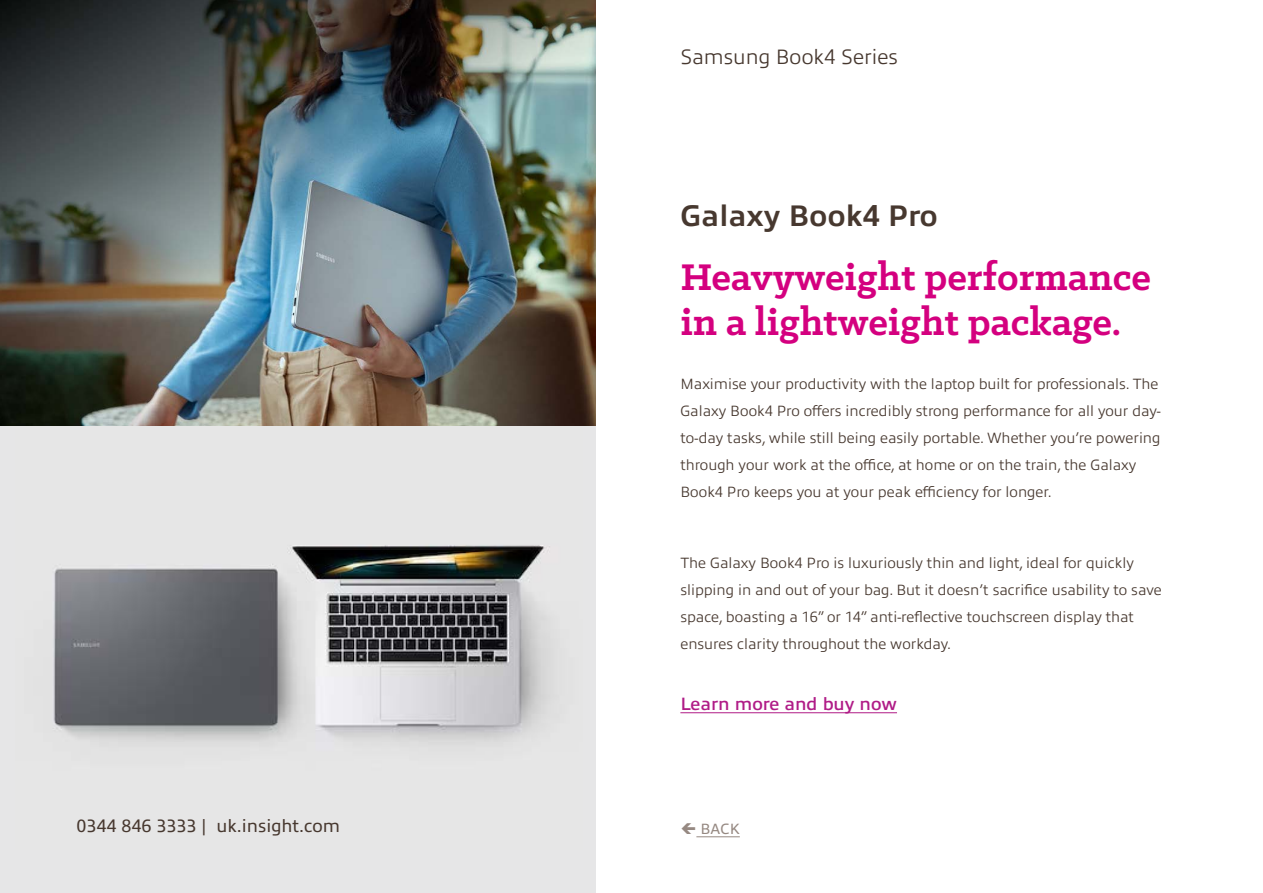
<style>
.page{position:relative;width:1263px;height:893px;background:#fff}
.page>*{position:absolute;margin:0;border:0;box-sizing:border-box;transform-origin:0 0}
.t1{font:700 42px/45px "Klinic Slab";color:#d4007f}
.t2{font:700 30px "Allumi Pro";color:#47382f}
.t3{font:300 21px "Allumi Pro";color:#47382f}
.t4{font:18px "Allumi Pro";color:#47382f}
.t5{font:600 18px "Allumi Pro";color:#b01c87}
.t6{font:300 15px/27px "Allumi Pro";color:#47382f}
.t7{font:15px "Allumi Pro";color:#968982}
</style>
<div class="page">
<hr style="left:696px;top:836px;width:44px;height:1px;background:#968982">
<div style="left:0;top:0;width:595px;height:893px;background:#e6e6e7"></div>
<img style="left:16px;top:425px;width:566px;height:320px">
<img style="left:0;top:0;width:595px;height:425px">
<hr style="left:680px;top:712px;width:217px;height:1px;background:#b01c87">
<p class="t4" style="left:77px;top:812px;width:265px">0344 846 3333 | uk.insight.com</p>
<h3 class="t3" style="left:680px;top:42px;width:219px">Samsung Book4 Series</h3>
<h2 class="t2" style="left:680px;top:193px;width:259px">Galaxy Book4 Pro</h2>
<h1 class="t1" style="left:680px;top:254px;width:472px">Heavyweight performance in a lightweight package.</h1>
<p class="t6" style="left:680px;top:369px;width:482px">Maximise your productivity with the laptop built for professionals. The Galaxy Book4 Pro offers incredibly strong performance for all your day&shy;to-day tasks, while still being easily portable. Whether you’re powering through your work at the office, at home or on the train, the Galaxy Book4 Pro keeps you at your peak efficiency for longer.</p>
<p class="t6" style="left:680px;top:548px;width:483px">The Galaxy Book4 Pro is luxuriously thin and light, ideal for quickly slipping in and out of your bag. But it doesn’t sacrifice usability to save space, boasting a 16” or 14” anti-reflective touchscreen display that ensures clarity throughout the workday.</p>
<p class="t5" style="left:680px;top:690px;width:218px">Learn more and buy now</p>
<p class="t7" style="left:700px;top:818px;width:41px">BACK</p>
</div>
